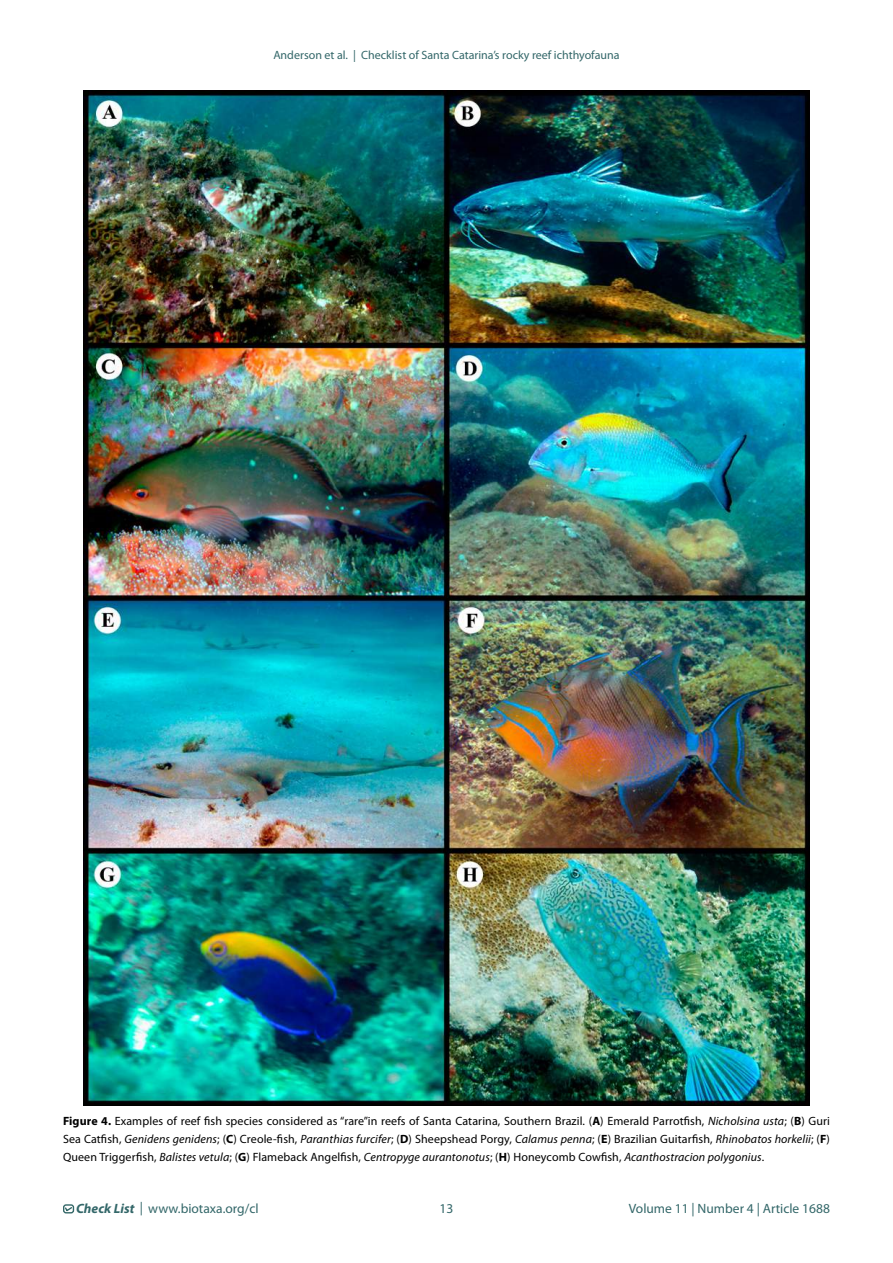
<style>
.page{position:relative;width:893px;height:1263px;background:#fff}
.page>*{position:absolute;margin:0;border:0;box-sizing:border-box;transform-origin:0 0}
.t1{font:13.5px "Myriad Pro";color:#336769}
.t2{font:12px/18px "Myriad Pro";letter-spacing:.01em;color:#000;text-align:justify}
.t3{font:12px "Myriad Pro";color:#336769}
.s1{font-weight:700}
.s2{font-style:italic}
.s3{font-weight:700;font-style:italic}
</style>
<div class="page">
<div style="left:63px;top:1204px;width:11px;height:9px;border:1px solid #336767;border-radius:2px"></div>
<svg style="left:64px;top:1206px;width:9px;height:6px"></svg>
<img style="left:84px;top:90px;width:725px;height:1015px">
<p class="t3" style="left:273px;top:47px;width:348px">Anderson et al. | Checklist of Santa Catarina’s rocky reef ichthyofauna</p>
<p class="t2" style="left:63px;top:1112px;width:768px"><span class="s1">Figure 4.</span> Examples of reef fish species considered as “rare”in reefs of Santa Catarina, Southern Brazil. (<span class="s1">A</span>) Emerald Parrotfish, <span class="s2">Nicholsina usta</span>; (<span class="s1">B</span>) Guri Sea Catfish, <span class="s2">Genidens genidens</span>; (<span class="s1">C</span>) Creole-fish, <span class="s2">Paranthias furcifer</span>; (<span class="s1">D</span>) Sheepshead Porgy, <span class="s2">Calamus penna</span>; (<span class="s1">E</span>) Brazilian Guitarfish, <span class="s2">Rhinobatos horkelii</span>; (<span class="s1">F</span>)<br>Queen Triggerfish, <span class="s2">Balistes vetula</span>; (<span class="s1">G</span>) Flameback Angelfish, <span class="s2">Centropyge aurantonotus</span>; (<span class="s1">H</span>) Honeycomb Cowfish, <span class="s2">Acanthostracion polygonius</span>.</p>
<p class="t1" style="left:76px;top:1200px;width:184px"><span class="s3">Check List</span> | www.biotaxa.org/cl</p>
<p class="t1" style="left:440px;top:1200px;width:15px">13</p>
<p class="t1" style="left:629px;top:1200px;width:203px">Volume 11 | Number 4 | Article 1688</p>
</div>
